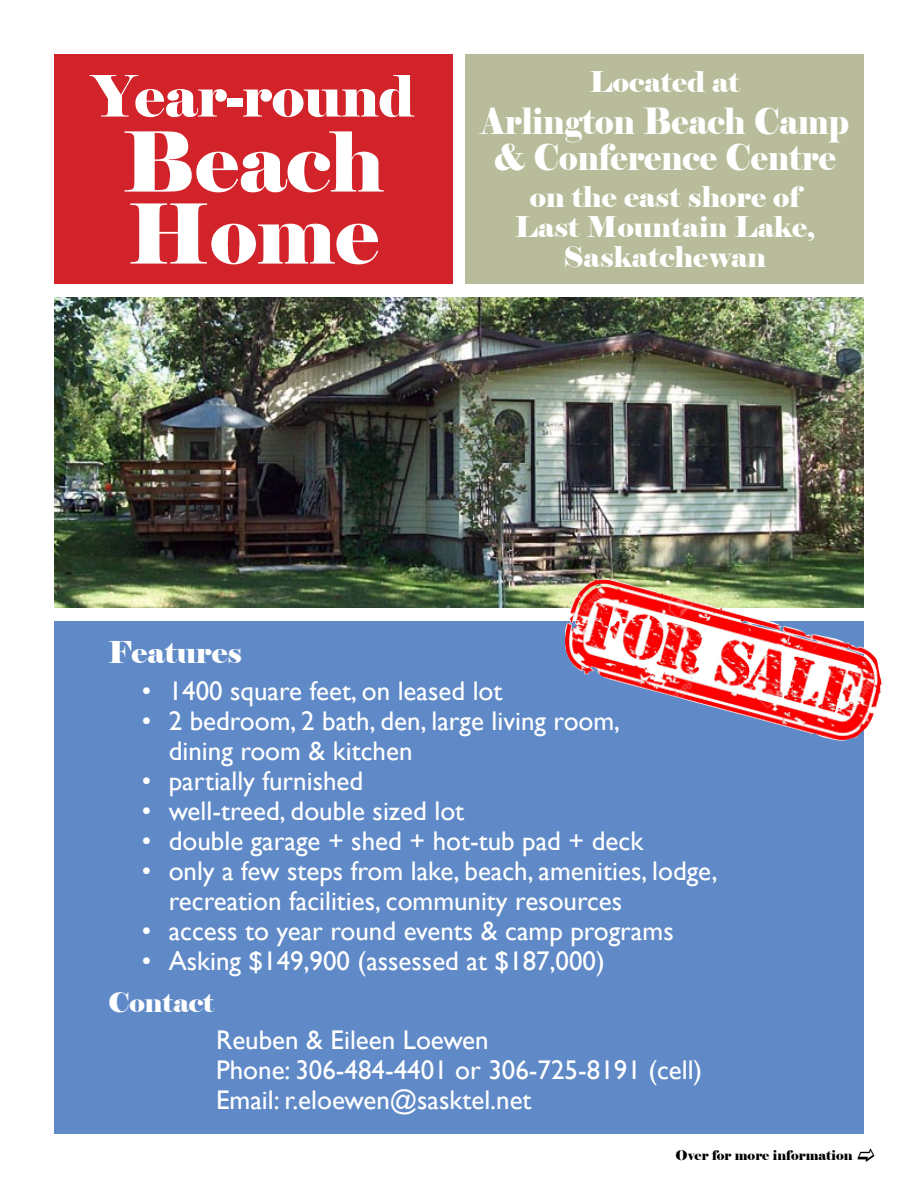
<style>
.page{position:relative;width:918px;height:1188px;background:#fff}
.page>*{position:absolute;margin:0;border:0;box-sizing:border-box;transform-origin:0 0}
.t1{font:82.5px/72px "Elephant";color:#fff}
.t2{font:57px "Elephant";color:#fff}
.t3{font:36px/36px "Elephant";color:#fff;text-align:center;scale:.9 1}
.t4{font:30px "Elephant";color:#fff}
.t5{font:28.5px/30px "Elephant";color:#fff;text-align:center}
.t6{font:27px/30px "Gill Sans";color:#fff}
.t7{font:27px "Elephant";color:#fff}
.t8{font:13.5px "Elephant";color:#000}
</style>
<div class="page">
<img style="left:54px;top:297px;width:810px;height:311px">
<div style="left:54px;top:54px;width:398px;height:230px;background:#d2232a"></div>
<div style="left:466px;top:54px;width:398px;height:230px;background:#b9bc9a"></div>
<div style="left:54px;top:621px;width:810px;height:513px;background:#5f89c7"></div>
<img style="left:565px;top:579px;width:318px;height:162px">
<h2 class="t2" style="left:92px;top:61px;width:324px">Year-round</h2>
<h1 class="t1" style="left:122px;top:128px;width:263px">Beach<br>Home</h1>
<p class="t5" style="left:590px;top:67px;width:152px">Located at</p>
<h3 class="t3" style="left:481px;top:104px;width:410px">Arlington Beach Camp &amp; Conference Centre</h3>
<p class="t5" style="left:515px;top:182px;width:302px">on the east shore of<br>Last Mountain Lake,<br>Saskatchewan</p>
<p class="t4" style="left:108px;top:634px;width:136px">Features</p>
<p class="t6" style="left:142px;top:677px;width:362px">• 1400 square feet, on leased lot</p>
<p class="t6" style="left:169px;top:707px;width:453px;text-indent:-27px">• 2 bedroom, 2 bath, den, large living room, dining room &amp; kitchen</p>
<p class="t6" style="left:142px;top:767px;width:223px">• partially furnished</p>
<p class="t6" style="left:142px;top:797px;width:324px">• well-treed, double sized lot</p>
<p class="t6" style="left:142px;top:827px;width:503px">• double garage + shed + hot-tub pad + deck</p>
<p class="t6" style="left:169px;top:857px;width:550px;text-indent:-27px">• only a few steps from lake, beach, amenities, lodge, recreation facilities, community resources</p>
<p class="t6" style="left:142px;top:916px;width:533px">• access to year round events &amp; camp programs</p>
<p class="t6" style="left:142px;top:946px;width:465px">• Asking $149,900 (assessed at $187,000)</p>
<p class="t7" style="left:108px;top:985px;width:108px">Contact</p>
<p class="t6" style="left:216px;top:1025px;width:488px">Reuben &amp; Eileen Loewen<br>Phone: 306-484-4401 or 306-725-8191 (cell)<br>Email: r.eloewen@sasktel.net</p>
<p class="t8" style="left:676px;top:1147px;width:179px">Over for more information</p>
</div>
